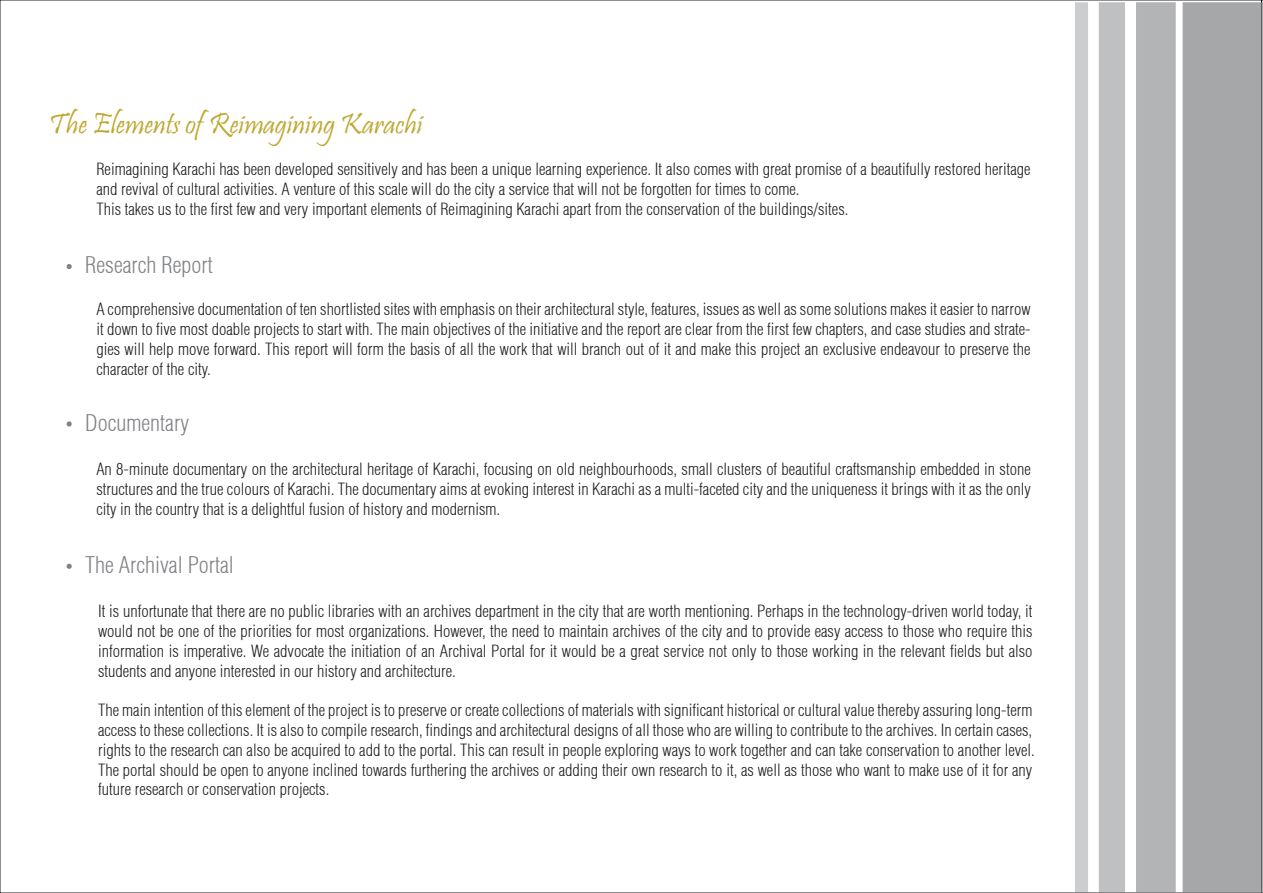
<style>
.page{position:relative;width:1263px;height:893px;background:#fff}
.page>*{position:absolute;margin:0;border:0;box-sizing:border-box;transform-origin:0 0}
.t1{font:30px "Pristina";color:#bea831}
.t2{font:300 condensed 22.5px "Helvetica";color:#808285}
.t3{font:300 condensed 16.5px/19.8px "Helvetica";color:#231f20;text-align:justify}
</style>
<div class="page">
<div style="left:1182px;top:2px;width:81px;height:891px;background:#a6a7a9"></div>
<div style="left:1136px;top:2px;width:40px;height:891px;background:#b2b4b5"></div>
<div style="left:1099px;top:2px;width:26px;height:891px;background:#bfc0c2"></div>
<div style="left:1075px;top:2px;width:13px;height:891px;background:#cccdce"></div>
<svg style="left:67px;top:264px;width:5px;height:5px"></svg>
<svg style="left:67px;top:421px;width:5px;height:6px"></svg>
<svg style="left:67px;top:564px;width:5px;height:5px"></svg>
<h1 class="t1" style="left:49px;top:107px;width:375px">The Elements of Reimagining Karachi</h1>
<p class="t3" style="left:96px;top:159px;width:936px;text-align:left">Reimagining Karachi has been developed sensitively and has been a unique learning experience. It also comes with great promise of a beautifully restored heritage and revival of cultural activities. A venture of this scale will do the city a service that will not be forgotten for times to come.<br>This takes us to the first few and very important elements of Reimagining Karachi apart from the conservation of the buildings/sites.</p>
<h2 class="t2" style="left:85px;top:251px;width:129px">Research Report</h2>
<p class="t3" style="left:96px;top:299px;width:936px">A comprehensive documentation of ten shortlisted sites with emphasis on their architectural style, features, issues as well as some solutions makes it easier to narrow it down to five most doable projects to start with. The main objectives of the initiative and the report are clear from the first few chapters, and case studies and strate&shy;gies will help move forward. This report will form the basis of all the work that will branch out of it and make this project an exclusive endeavour to preserve the character of the city.</p>
<h2 class="t2" style="left:85px;top:408px;width:106px">Documentary</h2>
<p class="t3" style="left:96px;top:459px;width:936px">An 8-minute documentary on the architectural heritage of Karachi, focusing on old neighbourhoods, small clusters of beautiful craftsmanship embedded in stone structures and the true colours of Karachi. The documentary aims at evoking interest in Karachi as a multi-faceted city and the uniqueness it brings with it as the only city in the country that is a delightful fusion of history and modernism.</p>
<h2 class="t2" style="left:85px;top:551px;width:150px">The Archival Portal</h2>
<p class="t3" style="left:98px;top:601px;width:936px">It is unfortunate that there are no public libraries with an archives department in the city that are worth mentioning. Perhaps in the technology-driven world today, it would not be one of the priorities for most organizations. However, the need to maintain archives of the city and to provide easy access to those who require this information is imperative. We advocate the initiation of an Archival Portal for it would be a great service not only to those working in the relevant fields but also students and anyone interested in our history and architecture.</p>
<p class="t3" style="left:98px;top:700px;width:938px;text-align:left">The main intention of this element of the project is to preserve or create collections of materials with significant historical or cultural value thereby assuring long-term access to these collections. It is also to compile research, findings and architectural designs of all those who are willing to contribute to the archives. In certain cases, rights to the research can also be acquired to add to the portal. This can result in people exploring ways to work together and can take conservation to another level.<br>The portal should be open to anyone inclined towards furthering the archives or adding their own research to it, as well as those who want to make use of it for any future research or conservation projects.</p>
</div>
